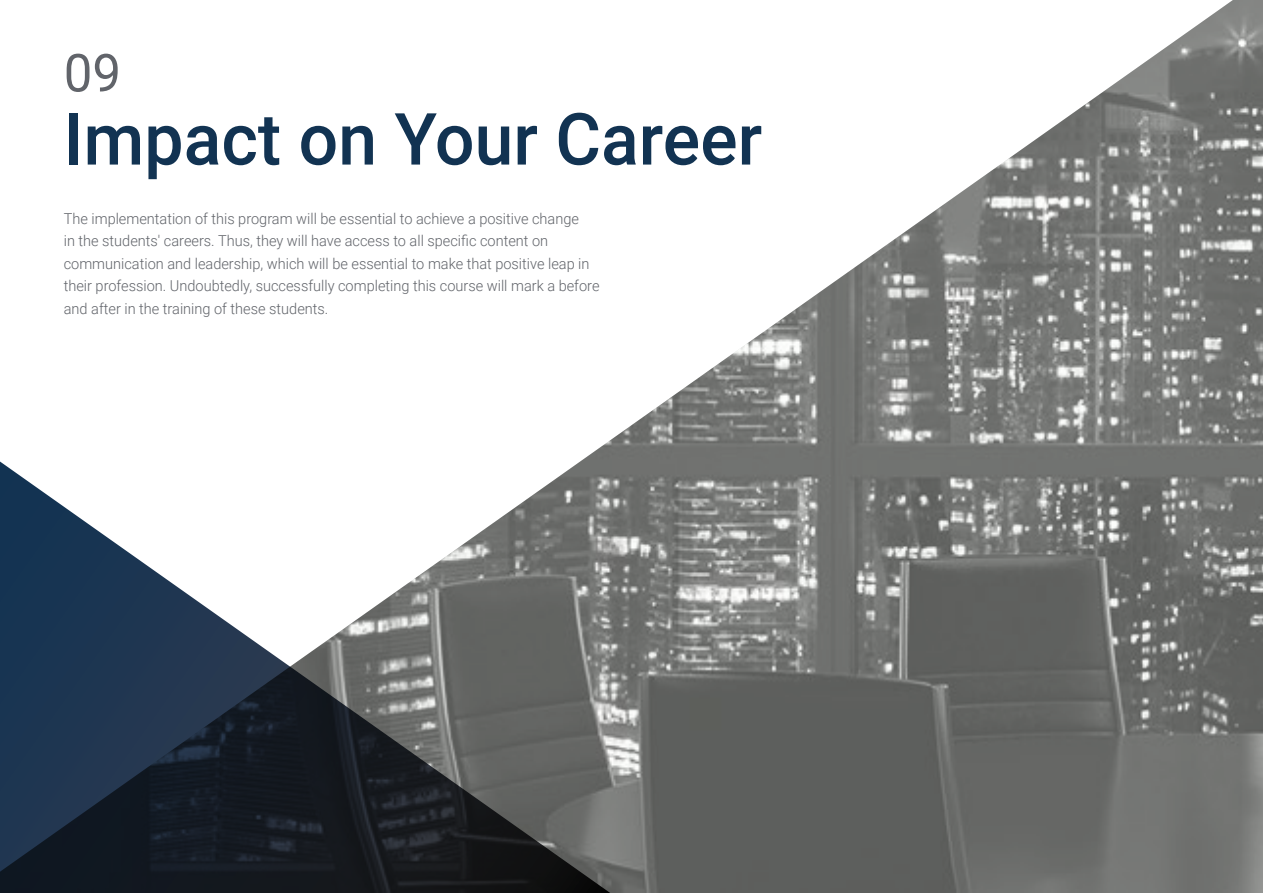
<style>
.page{position:relative;width:1263px;height:893px;background:#fff}
.page>*{position:absolute;margin:0;border:0;box-sizing:border-box;transform-origin:0 0}
.t1{font:500 72px "Roboto";color:#123352}
.t2{font:52.5px "Roboto";color:#61646a}
.t3{font:300 15px/22.5px "Roboto";color:#61646a}
</style>
<div class="page">
<img style="left:602px;top:0;width:661px;height:893px">
<svg style="left:0;top:446px;width:640px;height:447px"></svg>
<h2 class="t2" style="left:64px;top:36px;width:59px">09</h2>
<h1 class="t1" style="left:64px;top:89px;width:700px">Impact on Your Career</h1>
<p class="t3" style="left:64px;top:207px;width:537px">The implementation of this program will be essential to achieve a positive change<br>in the students' careers. Thus, they will have access to all specific content on communication and leadership, which will be essential to make that positive leap in their profession. Undoubtedly, successfully completing this course will mark a before and after in the training of these students.</p>
</div>
